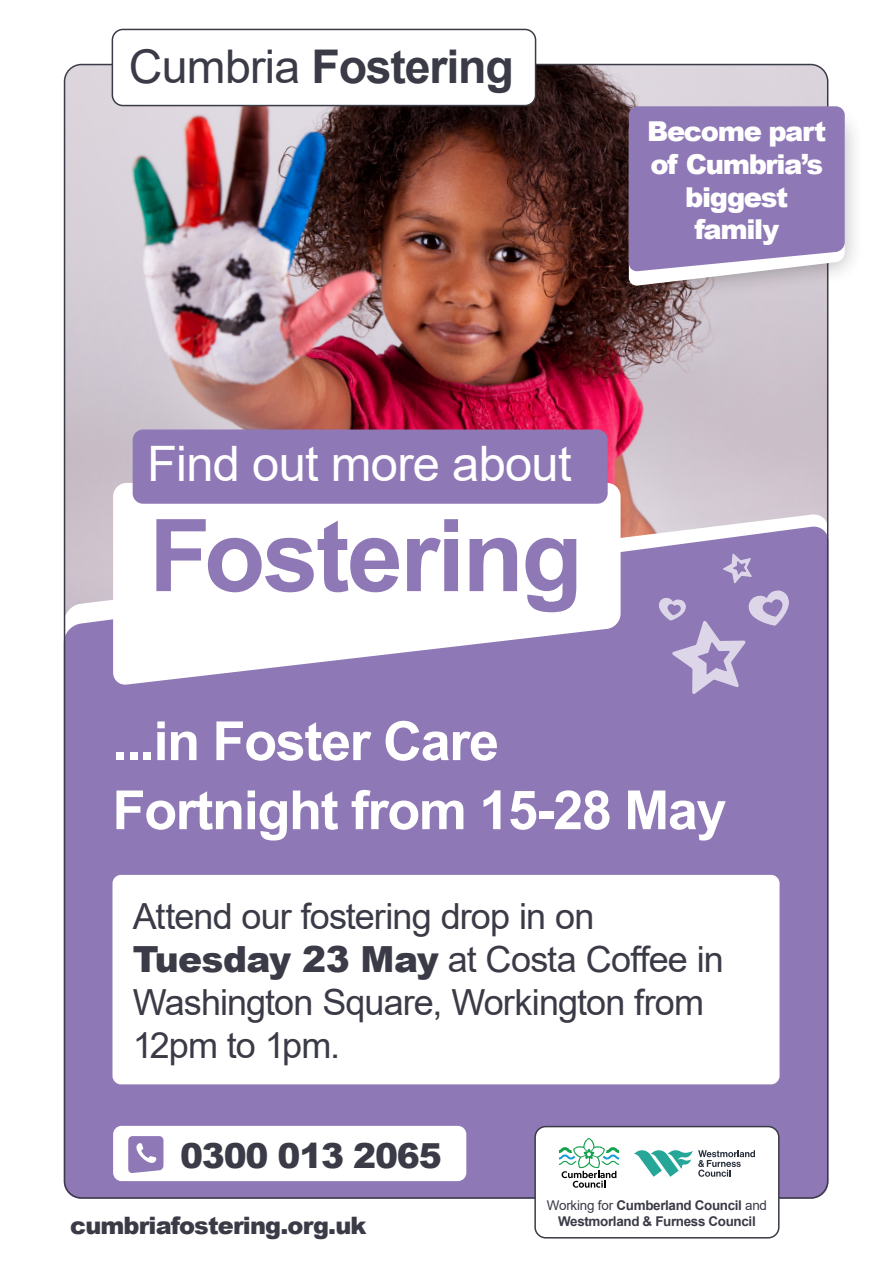
<style>
.page{position:relative;width:893px;height:1263px;background:#fff}
.page>*{position:absolute;margin:0;border:0;box-sizing:border-box;transform-origin:0 0}
.t1{font:700 100.5px "Arial";letter-spacing:-.025em;color:#8f78b6}
.t2{font:700 54px "Arial";letter-spacing:-.025em;color:#fff}
.t3{font:48.9px "Arial";letter-spacing:-.015em;color:#fff}
.t4{font:700 46.5px "Arial";letter-spacing:-.025em;color:#3a3b46}
.t5{font:36px/43.2px "Arial";letter-spacing:-.025em;color:#3a3b46}
.t6{font:900 34.5px "Arial";letter-spacing:-.035em;color:#3a3b46}
.t7{font:900 27.3px/32.8px "Arial";letter-spacing:-.05em;color:#fff;text-align:center}
.t8{font:900 24px "Arial";letter-spacing:-.035em;color:#3a3b46}
.t9{font:700 13.35px "Arial";letter-spacing:-.025em;color:#3a3b46}
.s1{font-weight:400}
.s2{font-weight:900}
</style>
<div class="page">
<img style="left:65px;top:65px;width:763px;height:448px">
<div style="left:64px;top:525px;width:764px;height:674px;background:#8f78b6"></div>
<div style="left:535px;top:1126px;width:244px;height:112px;background:#fff;border-radius:11px"></div>
<div style="left:534px;top:1126px;width:245px;height:112px;border:2px solid #3a3b46;border-radius:11px"></div>
<svg style="left:559px;top:1138px;width:60px;height:50px"></svg>
<svg style="left:634px;top:1150px;width:121px;height:27px"></svg>
<div style="left:112px;top:29px;width:424px;height:77px;background:#fff;border-radius:11px"></div>
<div style="left:112px;top:29px;width:424px;height:77px;border:2px solid #3a3b46;border-radius:11px"></div>
<div style="left:113px;top:1126px;width:353px;height:55px;background:#fff;border-radius:9px"></div>
<svg style="left:128px;top:1136px;width:35px;height:37px"></svg>
<svg style="left:113px;top:483px;width:508px;height:202px"></svg>
<div style="left:133px;top:429px;width:475px;height:75px;background:#8f78b6;border-radius:10px"></div>
<div style="left:112px;top:875px;width:667px;height:209px;background:#fff;border-radius:9px"></div>
<svg style="left:658px;top:552px;width:133px;height:147px;background:#9c88be"></svg>
<div style="left:609px;top:105px;width:255px;height:202px;background:#231f20;opacity:.3"></div>
<svg style="left:629px;top:106px;width:216px;height:180px;background:#9984ba"></svg>
<p class="t4" style="left:129px;top:34px;width:387px"><span class="s1">Cumbria</span> Fostering</p>
<p class="t7" style="left:647px;top:114px;width:181px">Become part of Cumbria’s biggest family</p>
<p class="t3" style="left:147px;top:430px;width:426px">Find out more about</p>
<p class="t1" style="left:149px;top:485px;width:435px">Fostering</p>
<p class="t2" style="left:112px;top:703px;width:388px">...in Foster Care</p>
<p class="t2" style="left:112px;top:772px;width:616px">Fortnight from 15-28 May</p>
<p class="t5" style="left:133px;top:894px;width:593px">Attend our fostering drop in on<br><span class="s2">Tuesday 23 May</span> at Costa Coffee in<br>Washington Square, Workington from<br>12pm to 1pm.</p>
<p class="t6" style="left:180px;top:1130px;width:263px">0300 013 2065</p>
<p class="t8" style="left:70px;top:1208px;width:298px">cumbriafostering.org.uk</p>
<p class="t9" style="left:547px;top:1196px;width:222px"><span class="s1">Working for</span> Cumberland Council <span class="s1">and</span></p>
<p class="t9" style="left:558px;top:1212px;width:199px">Westmorland &amp; Furness Council</p>
</div>
